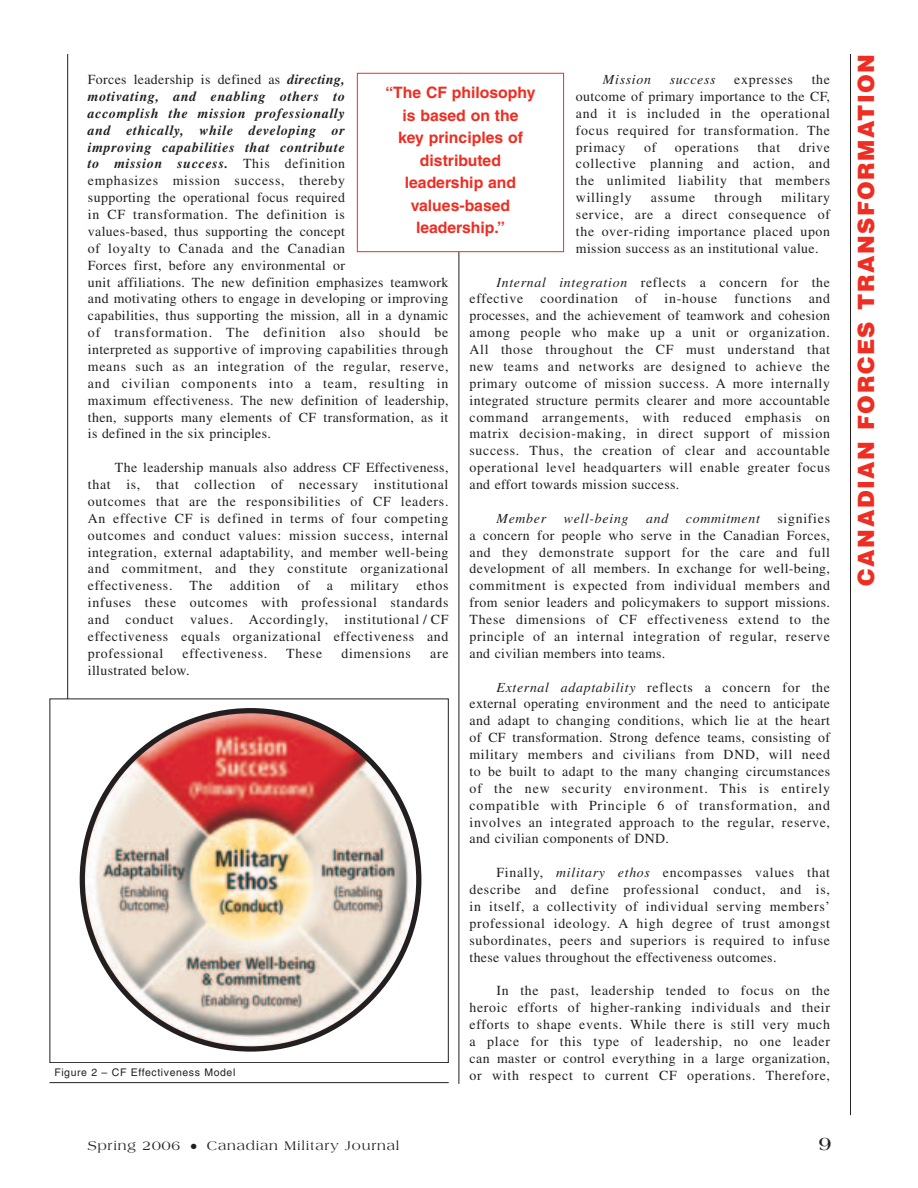
<style>
.page{position:relative;width:918px;height:1188px;background:#fff}
.page>*{position:absolute;margin:0;border:0;box-sizing:border-box;transform-origin:0 0}
.t1{font:900 22.5px "Helvetica";letter-spacing:.065em;color:#ee2e22}
.t2{font:700 19.5px "Americana";color:#231f20}
.t3{font:700 15.75px/22.5px "Helvetica";color:#ee2e22;text-align:center}
.t4{font:13.8px/16.8px "Times";letter-spacing:.03em;color:#231f20;text-align:justify}
.t5{font:13.8px "Times";letter-spacing:.05em;color:#231f20}
.t6{font:italic 13.8px "Times";letter-spacing:.05em;color:#231f20}
.t7{font:13.5px "Americana";letter-spacing:.065em;color:#231f20}
.t8{font:10.5px "Helvetica";letter-spacing:.055em;color:#231f20}
.s1{font-weight:700;font-style:italic}
.s2{font-style:italic}
</style>
<div class="page">
<hr style="left:850px;top:54px;width:1px;height:1061px;background:#231f20">
<hr style="left:67px;top:54px;width:1px;height:1020px;background:#231f20">
<hr style="left:459px;top:73px;width:1px;height:1011px;background:#231f20">
<div style="left:50px;top:699px;width:398px;height:364px;background:#fff"></div>
<div style="left:50px;top:699px;width:399px;height:364px;border:1px solid #231f20"></div>
<hr style="left:50px;top:1082px;width:399px;height:1px;background:#231f20">
<div style="left:357px;top:73px;width:207px;height:179px;background:#fff"></div>
<div style="left:357px;top:73px;width:207px;height:179px;border:1px solid #ee2e22"></div>
<img style="left:80px;top:708px;width:341px;height:344px">
<p class="t4" style="left:88px;top:72px;width:362px;text-align:left">Forces leadership is defined as <span class="s1">directing,<br>motivating, and enabling others to<br>accomplish the mission professionally<br>and ethically, while developing or<br>improving capabilities that contribute<br>to mission success.</span> This definition<br>emphasizes mission success, thereby<br>supporting the operational focus required<br>in CF transformation. The definition is<br>values-based, thus supporting the concept<br>of loyalty to Canada and the Canadian<br>Forces first, before any environmental or<br>unit affiliations. The new definition emphasizes teamwork and motivating others to engage in developing or improving capabilities, thus supporting the mission, all in a dynamic of transformation. The definition also should be interpreted as supportive of improving capabilities through means such as an integration of the regular, reserve, and civilian components into a team, resulting in maximum effectiveness. The new definition of leadership, then, supports many elements of CF transformation, as it is defined in the six principles.</p>
<p class="t4" style="left:88px;top:460px;width:362px;text-indent:27px">The leadership manuals also address CF Effectiveness, that is, that collection of necessary institutional outcomes that are the responsibilities of CF leaders.<br>An effective CF is defined in terms of four competing outcomes and conduct values: mission success, internal integration, external adaptability, and member well-being and commitment, and they constitute organizational effectiveness. The addition of a military ethos infuses these outcomes with professional standards and conduct values. Accordingly, institutional / CF effectiveness equals organizational effectiveness and professional</p>
<p class="t4" style="left:576px;top:72px;width:256px;text-indent:236px">the outcome of primary importance to the CF, and it is included in the operational focus required for transformation. The primacy</p>
<p class="t6" style="left:603px;top:74px;width:50px">Mission</p>
<p class="t6" style="left:670px;top:74px;width:47px">success</p>
<p class="t5" style="left:734px;top:74px;width:60px">expresses</p>
<p class="t3" style="left:385px;top:83px;width:152px">“The CF philosophy is based on the<br>key principles of distributed leadership and values-based leadership.”</p>
<p class="t4" style="left:576px;top:140px;width:256px;text-indent:223px">drive collective planning and action, and the unlimited liability that members willingly</p>
<p class="t4" style="left:644px;top:140px;width:14px">of</p>
<p class="t5" style="left:675px;top:142px;width:66px">operations</p>
<p class="t4" style="left:757px;top:140px;width:24px">that</p>
<p class="t4" style="left:576px;top:191px;width:256px;text-indent:205px">military service, are a direct consequence of the over-riding importance placed upon mission success as an institutional value.</p>
<p class="t4" style="left:469px;top:275px;width:362px;text-indent:27px"><span class="s2">Internal integration</span> reflects a concern for the effective coordination of in-house functions and processes, and the achievement of teamwork and cohesion among people who make up a unit or organization.<br>All those throughout the CF must understand that new teams and networks are designed to achieve the primary outcome of mission success. A more internally integrated structure permits clearer and more accountable command arrangements, with reduced emphasis on matrix decision-making, in direct support of mission success. Thus, the creation of clear and accountable operational level headquarters will enable greater focus and effort towards mission success.</p>
<p class="t6" style="left:496px;top:513px;width:51px">Member</p>
<p class="t6" style="left:564px;top:513px;width:66px">well-being</p>
<p class="t6" style="left:646px;top:513px;width:24px">and</p>
<p class="t6" style="left:686px;top:513px;width:76px">commitment</p>
<p class="t4" style="left:651px;top:191px;width:46px">assume</p>
<p class="t5" style="left:715px;top:193px;width:49px">through</p>
<p class="t4" style="left:469px;top:511px;width:362px;text-indent:308px">signifies a concern for people who serve in the Canadian Forces, and they demonstrate support for the care and full development of all members. In exchange for well-being, commitment is expected from individual members and from senior leaders and policymakers to support missions.<br>These dimensions of CF effectiveness extend to the principle of an internal integration of regular, reserve and civilian members into teams.</p>
<p class="t4" style="left:469px;top:680px;width:362px;text-indent:27px"><span class="s2">External adaptability</span> reflects a concern for the external operating environment and the need to anticipate and adapt to changing conditions, which lie at the heart of CF transformation. Strong defence teams, consisting of military members and civilians from DND, will need to be built to adapt to the many changing circumstances of the new security environment. This is entirely compatible with Principle 6 of transformation, and involves an integrated approach to the regular, reserve, and civilian components of DND.</p>
<p class="t4" style="left:469px;top:865px;width:362px;text-indent:27px">Finally, <span class="s2">military ethos</span> encompasses values that describe and define professional conduct, and is, in itself, a collectivity of individual serving members’ professional ideology. A high degree of trust amongst subordinates, peers and superiors is required to infuse these values throughout the effectiveness outcomes.</p>
<p class="t4" style="left:469px;top:984px;width:362px;text-indent:27px">In the past, leadership tended to focus on the heroic efforts of higher-ranking individuals and their efforts to shape events. While there is still very much a place for this type of leadership, no one leader can master or control everything in a large organization, or with respect to current CF operations. Therefore,</p>
<p class="t5" style="left:183px;top:648px;width:86px">effectiveness.</p>
<p class="t4" style="left:286px;top:646px;width:37px">These</p>
<p class="t5" style="left:341px;top:648px;width:71px">dimensions</p>
<p class="t4" style="left:430px;top:646px;width:20px">are</p>
<p class="t4" style="left:88px;top:663px;width:103px">illustrated below.</p>
<p class="t8" style="left:54px;top:1068px;width:182px">Figure 2 – CF Effectiveness Model</p>
<p class="t7" style="left:88px;top:1140px;width:313px">Spring 2006 ● Canadian Military Journal</p>
<h2 class="t2" style="left:819px;top:1135px;width:14px">9</h2>
<h1 class="t1" style="left:858px;top:586px;width:533px;rotate:-90deg">CANADIAN FORCES TRANSFORMATION</h1>
</div>
